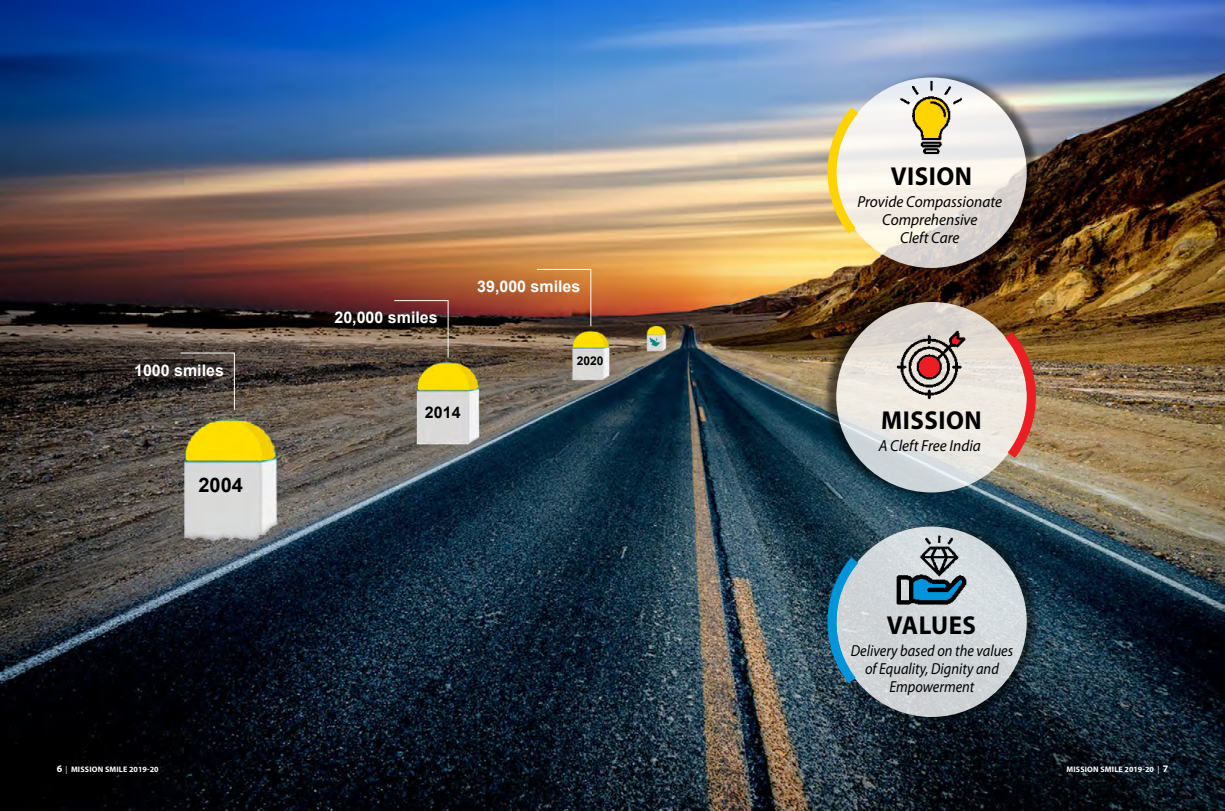
<style>
.page{position:relative;width:1225px;height:811px;background:#fff}
.page>*{position:absolute;margin:0;border:0;box-sizing:border-box;transform-origin:0 0}
.t1{font:700 26px "Myriad Pro";letter-spacing:.02em;color:#000;scale:.96 1}
.t2{font:700 20px "Arial";color:#000}
.t3{font:italic 16px/18px "Myriad Pro";color:#000;text-align:center;scale:.96 1}
.t4{font:italic 16px/18px "Myriad Pro";color:#000;text-align:center;scale:.9 1}
.t5{font:700 16px "Arial";color:#fff}
.t6{font:700 16px "Arial";color:#000}
.t7{font:700 12px "Arial";color:#000}
.t8{font:700 8px "Myriad Pro";letter-spacing:.02em;color:#fff}
.s1{font-size:10px}
.s2{font-weight:400}
</style>
<div class="page">
<img style="left:0;top:0;width:1225px;height:811px">
<div style="left:821px;top:296px;width:203px;height:202px;background:#000;opacity:.7"></div>
<svg style="left:836px;top:302px;width:190px;height:190px;background:#e3e1dc"></svg>
<img style="left:895px;top:329px;width:73px;height:72px">
<div style="left:919px;top:356px;width:20px;height:21px;background:#ed1d24;border-radius:50%"></div>
<div style="left:838px;top:71px;width:203px;height:203px;background:#000;opacity:.6"></div>
<svg style="left:836px;top:77px;width:190px;height:191px"></svg>
<img style="left:899px;top:79px;width:65px;height:77px">
<div style="left:838px;top:520px;width:203px;height:203px;background:#000;opacity:.6"></div>
<div style="left:836px;top:526px;width:190px;height:191px;background:#d1d6d9;border-radius:50%"></div>
<img style="left:896px;top:574px;width:73px;height:34px">
<img style="left:918px;top:532px;width:44px;height:45px">
<img style="left:996px;top:322px;width:44px;height:146px">
<svg style="left:823px;top:98px;width:44px;height:145px"></svg>
<svg style="left:823px;top:547px;width:44px;height:146px"></svg>
<svg style="left:179px;top:352px;width:56px;height:59px;background:#4a423d"></svg>
<svg style="left:393px;top:300px;width:56px;height:58px;background:#63453c"></svg>
<svg style="left:536px;top:268px;width:56px;height:59px;background:#a85f37"></svg>
<svg style="left:649px;top:336px;width:12px;height:10px"></svg>
<h1 class="t1" style="left:891px;top:159px;width:31px">VISION</h1>
<p class="t5" style="left:134px;top:359px;width:91px">1000 smiles</p>
<p class="t2" style="left:198px;top:472px;width:46px">2004</p>
<p class="t5" style="left:334px;top:307px;width:105px">20,000 smiles</p>
<p class="t6" style="left:425px;top:402px;width:37px">2014</p>
<p class="t5" style="left:477px;top:276px;width:105px">39,000 smiles</p>
<p class="t7" style="left:577px;top:352px;width:28px">2020</p>
<p class="t3" style="left:857px;top:193px;width:152px">Provide Compassionate<br>Comprehensive<br>Cleft Care</p>
<h1 class="t1" style="left:881px;top:403px;width:106px">MISSION</h1>
<p class="t3" style="left:878px;top:436px;width:108px">A Cleft Free India</p>
<h1 class="t1" style="left:887px;top:608px;width:79px">VALUES</h1>
<p class="t4" style="left:851px;top:642px;width:182px">Delivery based on the values of Equality, Dignity and<br>Empowerment</p>
<p class="t8" style="left:57px;top:764px;width:103px"><span class="s1">6</span> <span class="s2">|</span> MISSION SMILE 2019-20</p>
<p class="t8" style="left:1066px;top:764px;width:103px">MISSION SMILE 2019-20 <span class="s2">|</span> <span class="s1">7</span></p>
</div>
